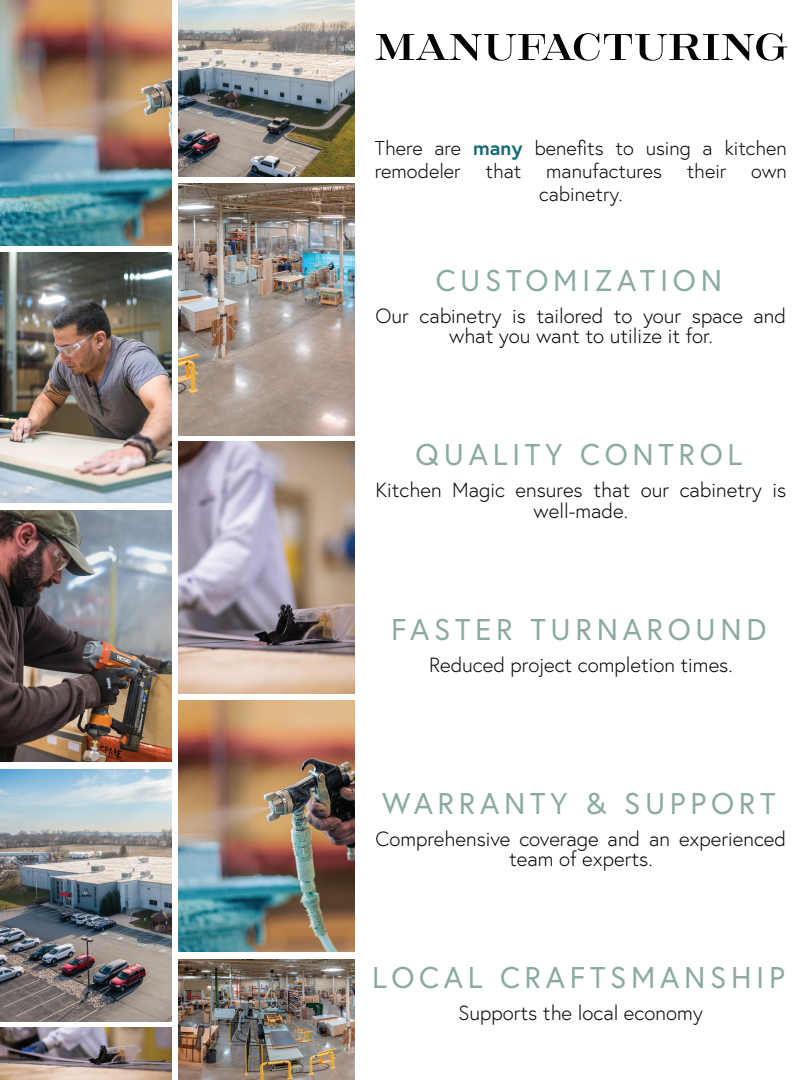
<style>
.page{position:relative;width:810px;height:1080px;background:#fff}
.page>*{position:absolute;margin:0;border:0;box-sizing:border-box;transform-origin:0 0}
.t1{font:56.5px "Inglesa Caps Variable";letter-spacing:-.015em;color:#040503}
.t2{font:30px "Europa";letter-spacing:.155em;color:#8caaa4}
.t3{font:300 20.5px/20.5px "Europa";color:#040503;text-align:center}
.t4{font:300 20px/23px "Europa";color:#040503;text-align:center}
.s1{font-weight:700;color:#15697a}
</style>
<div class="page">
<img style="left:0;top:0;width:171px;height:245px">
<img style="left:179px;top:0;width:175px;height:176px">
<img style="left:179px;top:184px;width:175px;height:252px">
<img style="left:0;top:252px;width:171px;height:251px">
<img style="left:0;top:510px;width:171px;height:251px">
<img style="left:179px;top:442px;width:175px;height:251px">
<img style="left:179px;top:701px;width:175px;height:250px">
<img style="left:0;top:769px;width:171px;height:252px">
<img style="left:179px;top:959px;width:175px;height:121px">
<img style="left:0;top:1028px;width:171px;height:52px">
<h1 class="t1" style="left:374px;top:17px;width:415px">Manufacturing</h1>
<p class="t4" style="left:375px;top:136px;width:414px">There are <span class="s1">many</span> benefits to using a kitchen remodeler that manufactures their own cabinetry.</p>
<h2 class="t2" style="left:436px;top:261px;width:288px">CUSTOMIZATION</h2>
<p class="t3" style="left:376px;top:305px;width:412px">Our cabinetry is tailored to your space and what you want to utilize it for.</p>
<h2 class="t2" style="left:415px;top:435px;width:328px">QUALITY CONTROL</h2>
<p class="t3" style="left:376px;top:480px;width:412px">Kitchen Magic ensures that our cabinetry is well-made.</p>
<h2 class="t2" style="left:391px;top:610px;width:377px">FASTER TURNAROUND</h2>
<p class="t3" style="left:429px;top:654px;width:305px">Reduced project completion times.</p>
<h2 class="t2" style="left:382px;top:784px;width:395px">WARRANTY &amp; SUPPORT</h2>
<p class="t3" style="left:376px;top:828px;width:412px">Comprehensive coverage and an experienced team of experts.</p>
<h2 class="t2" style="left:372px;top:958px;width:414px">LOCAL CRAFTSMANSHIP</h2>
<p class="t3" style="left:459px;top:1003px;width:246px">Supports the local economy</p>
</div>
